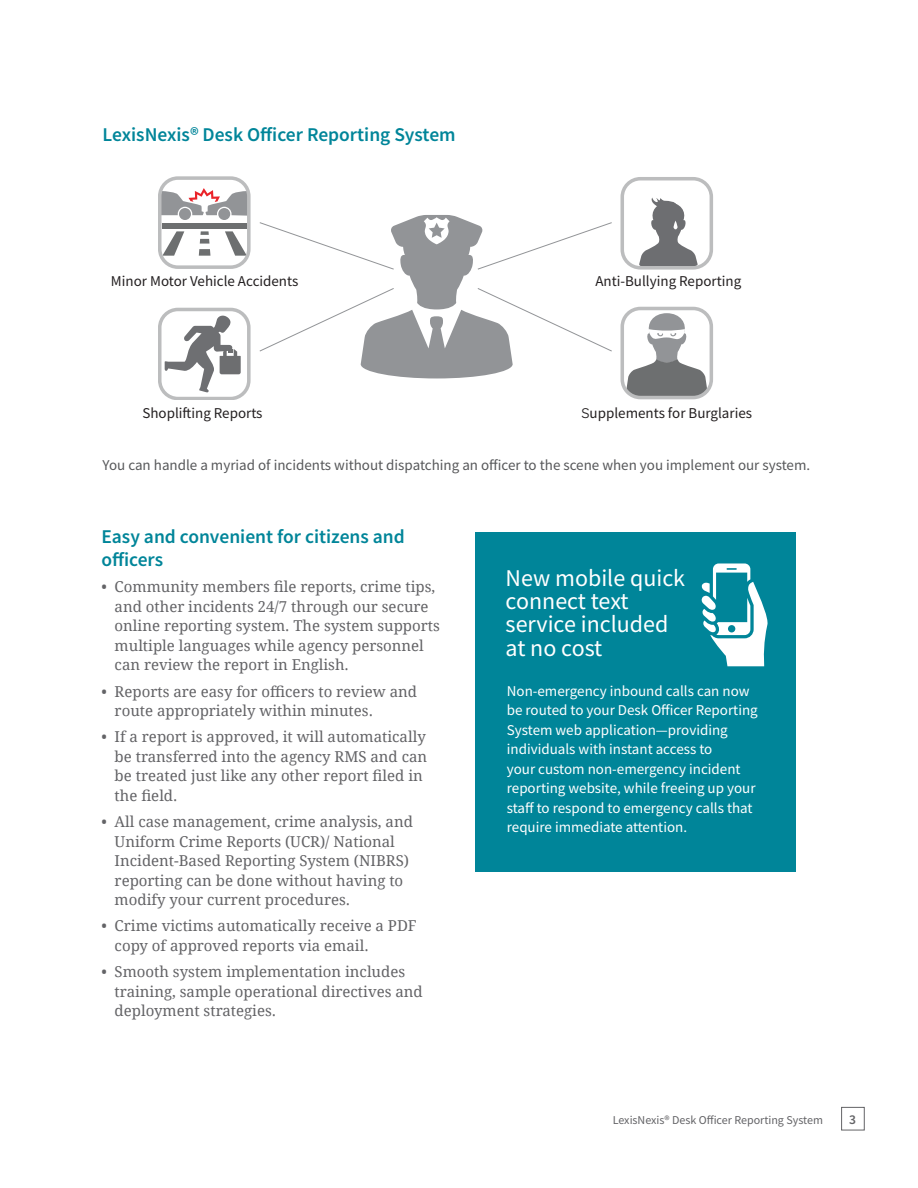
<style>
.page{position:relative;width:918px;height:1188px;background:#fff}
.page>*{position:absolute;margin:0;border:0;box-sizing:border-box;transform-origin:0 0}
.t1{font:24px/23.4px "Source Sans Pro";color:#fff}
.t2{font:600 19.5px/23.4px "Source Sans Pro";color:#008599}
.t3{font:15px/19.5px "Droid Serif";color:#636366}
.t4{font:15px/19.5px "Source Sans Pro";color:#fff}
.t5{font:15px "Source Sans Pro";color:#57585a}
.t6{font:15px "Source Sans Pro";color:#231f20}
.t7{font:600 13.5px "Source Sans Pro";color:#636366}
.t8{font:12px "Source Sans Pro";color:#636366}
.s1{font-family:"Omnes"}
</style>
<div class="page">
<div style="left:841px;top:1107px;width:24px;height:23px;border:1px solid #636366"></div>
<div style="left:621px;top:177px;width:92px;height:93px;border:4px solid #bcbdbe;border-radius:18px"></div>
<svg style="left:639px;top:197px;width:59px;height:71px"></svg>
<svg style="left:626px;top:313px;width:82px;height:85px"></svg>
<div style="left:621px;top:307px;width:92px;height:92px;border:4px solid #bcbdbe;border-radius:18px"></div>
<svg style="left:361px;top:215px;width:152px;height:163px"></svg>
<svg style="left:158px;top:177px;width:93px;height:223px"></svg>
<svg style="left:259px;top:222px;width:353px;height:130px"></svg>
<div style="left:475px;top:532px;width:321px;height:340px;background:#008599"></div>
<svg style="left:702px;top:563px;width:66px;height:103px"></svg>
<h2 class="t2" style="left:103px;top:123px;width:355px">LexisNexis® Desk Officer Reporting System</h2>
<p class="t6" style="left:111px;top:271px;width:189px">Minor Motor Vehicle Accidents</p>
<p class="t6" style="left:595px;top:271px;width:147px">Anti-Bullying Reporting</p>
<p class="t6" style="left:142px;top:404px;width:122px">Shoplifting Reports</p>
<p class="t6" style="left:582px;top:404px;width:172px"><span class="s1">S</span>upplements for Burglaries</p>
<p class="t5" style="left:103px;top:456px;width:709px">You can handle a myriad of incidents without dispatching an officer to the scene when you implement our system.</p>
<h2 class="t2" style="left:101px;top:524px;width:305px">Easy and convenient for citizens and officers</h2>
<p class="t3" style="left:115px;top:577px;width:327px;text-indent:-13px">• Community members file reports, crime tips, and other incidents 24/7 through our secure online reporting system. The system supports multiple languages while agency personnel can review the report in English.</p>
<p class="t3" style="left:115px;top:681px;width:304px;text-indent:-13px">• Reports are easy for officers to review and route appropriately within minutes.</p>
<p class="t3" style="left:115px;top:727px;width:314px;text-indent:-13px">• If a report is approved, it will automatically be transferred into the agency RMS and can be treated just like any other report filed in the field.</p>
<p class="t3" style="left:115px;top:812px;width:300px;text-indent:-13px">• All case management, crime analysis, and Uniform Crime Reports (UCR)/ National Incident-Based Reporting System (NIBRS) reporting can be done without having to modify your current procedures.</p>
<p class="t3" style="left:115px;top:916px;width:304px;text-indent:-13px">• Crime victims automatically receive a PDF copy of approved reports via email.</p>
<p class="t3" style="left:115px;top:962px;width:310px;text-indent:-13px">• Smooth system implementation includes training, sample operational directives and deployment strategies.</p>
<h1 class="t1" style="left:506px;top:566px;width:181px">New mobile quick connect text service included at no cost</h1>
<p class="t4" style="left:507px;top:681px;width:252px">Non-emergency inbound calls can now be routed to your Desk Officer Reporting System web application—providing individuals with instant access to<br>your custom non-emergency incident reporting website, while freeing up your staff to respond to emergency calls that require immediate attention.</p>
<p class="t8" style="left:613px;top:1113px;width:212px">LexisNexis® Desk Officer Reporting System</p>
<p class="t7" style="left:849px;top:1110px;width:8px">3</p>
</div>
